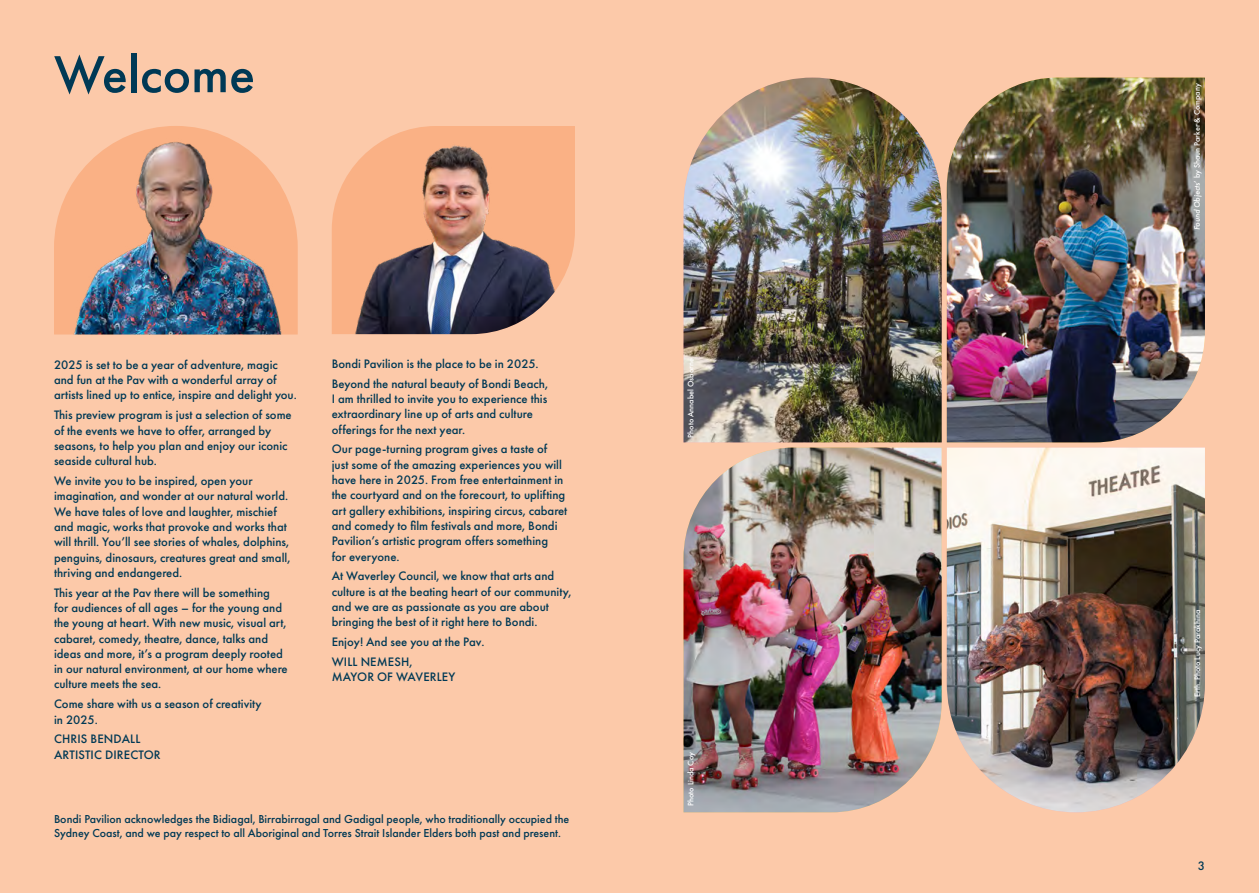
<style>
.page{position:relative;width:1259px;height:893px;background:#fcc9a9}
.page>*{position:absolute;margin:0;border:0;box-sizing:border-box;transform-origin:0 0}
.t1{font:500 54px "Futura PT";color:#003955}
.t2{font:500 12.75px/15.3px "Futura PT";color:#003955}
.t3{font:500 12px/14.4px "Futura PT";color:#003955}
.t4{font:500 8.25px "Futura PT";color:#fff}
.s1{font-style:italic}
</style>
<div class="page">
<img style="left:54px;top:126px;width:244px;height:208px">
<img style="left:332px;top:126px;width:243px;height:208px">
<img style="left:946px;top:78px;width:259px;height:364px">
<img style="left:683px;top:447px;width:258px;height:365px">
<img style="left:683px;top:78px;width:258px;height:364px">
<img style="left:946px;top:447px;width:259px;height:365px">
<h1 class="t1" style="left:54px;top:42px;width:203px">Welcome</h1>
<p class="t2" style="left:54px;top:357px;width:244px">2025 is set to be a year of adventure, magic and fun at the Pav with a wonderful array of artists lined up to entice, inspire and delight you.</p>
<p class="t2" style="left:54px;top:407px;width:239px">This preview program is just a selection of some of the events we have to offer, arranged by seasons, to help you plan and enjoy our iconic seaside cultural hub.</p>
<p class="t2" style="left:54px;top:473px;width:238px">We invite you to be inspired, open your imagination, and wonder at our natural world.<br>We have tales of love and laughter, mischief and magic, works that provoke and works that will thrill. You’ll see stories of whales, dolphins, penguins, dinosaurs, creatures great and small, thriving and endangered.</p>
<p class="t2" style="left:54px;top:585px;width:235px">This year at the Pav there will be something for audiences of all ages – for the young and the young at heart. With new music, visual art, cabaret, comedy, theatre, dance, talks and ideas and more, it’s a program deeply rooted in our natural environment, at our home where culture meets the sea.</p>
<p class="t2" style="left:54px;top:696px;width:209px">Come share with us a season of creativity in 2025.</p>
<p class="t2" style="left:54px;top:732px;width:108px">CHRIS BENDALL<br>ARTISTIC DIRECTOR</p>
<p class="t2" style="left:332px;top:354px;width:218px;line-height:19.8px">Bondi Pavilion is the place to be in 2025.<br>Beyond the natural beauty of Bondi Beach,</p>
<p class="t2" style="left:332px;top:391px;width:217px">I am thrilled to invite you to experience this extraordinary line up of arts and culture offerings for the next year.</p>
<p class="t2" style="left:332px;top:442px;width:237px">Our page-turning program gives a taste of<br>just some of the amazing experiences you will have here in 2025. From free entertainment in the courtyard and on the forecourt, to uplifting art gallery exhibitions, inspiring circus, cabaret and comedy to film festivals and more, Bondi Pavilion’s artistic program offers something<br>for everyone.</p>
<p class="t2" style="left:332px;top:569px;width:241px">At Waverley Council, we know that arts and culture is at the beating heart of our community, and we are as passionate as you are about bringing the best of it right here to Bondi.</p>
<p class="t2" style="left:332px;top:632px;width:154px;line-height:19.8px">Enjoy! And see you at the Pav.<br>WILL NEMESH,</p>
<p class="t2" style="left:332px;top:669px;width:125px">MAYOR OF WAVERLEY</p>
<p class="t3" style="left:54px;top:812px;width:517px">Bondi Pavilion acknowledges the Bidiagal, Birrabirragal and Gadigal people, who traditionally occupied the<br>Sydney Coast, and we pay respect to all Aboriginal and Torres Strait Islander Elders both past and present.</p>
<p class="t4" style="left:686px;top:438px;width:81px;rotate:-90deg">Photo Annabel Osborne</p>
<p class="t4" style="left:686px;top:806px;width:55px;rotate:-90deg">Photo Linda Coy</p>
<p class="t4" style="left:1192px;top:230px;width:149px;rotate:-90deg"><span class="s1">Found Objects</span>’ by Shaun Parker &amp; Company</p>
<p class="t4" style="left:1192px;top:697px;width:89px;rotate:-90deg">Erth. Photo Lucy Parakhina</p>
<p class="t2" style="left:1197px;top:858px;width:9px">3</p>
</div>
